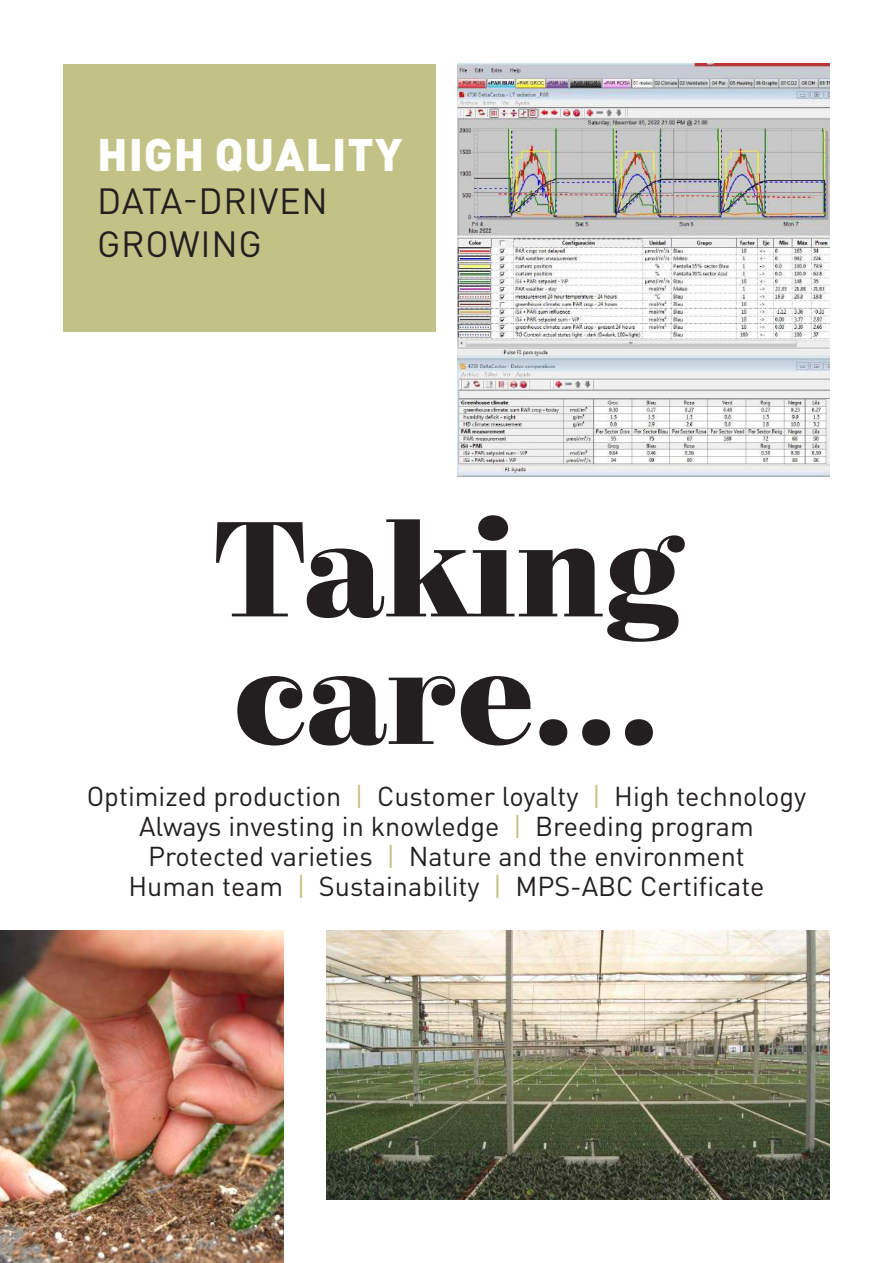
<style>
.page{position:relative;width:893px;height:1263px;background:#fff}
.page>*{position:absolute;margin:0;border:0;box-sizing:border-box;transform-origin:0 0}
.t1{font:700 135px/127.5px "Mort Modern 11";color:#231f20}
.t2{font:900 45px "DIN Pro";letter-spacing:.02em;color:#fff}
.t3{font:36px/43.2px "DIN Pro";letter-spacing:.02em;color:#231f20}
.t4{font:27px/30px "DIN Pro";color:#231f20;text-align:center}
.s1{color:#c3c286}
</style>
<div class="page">
<img style="left:457px;top:64px;width:372px;height:412px">
<img style="left:326px;top:930px;width:503px;height:269px">
<img style="left:0;top:930px;width:283px;height:333px">
<div style="left:64px;top:64px;width:372px;height:268px;background:#c3c286"></div>
<h2 class="t2" style="left:97px;top:116px;width:307px">HIGH QUALITY</h2>
<h3 class="t3" style="left:97px;top:176px;width:232px">DATA-DRIVEN<br>GROWING</h3>
<h1 class="t1" style="left:210px;top:511px;width:474px">Taking care...</h1>
<p class="t4" style="left:87px;top:778px;width:721px">Optimized production <span class="s1">|</span> Customer loyalty <span class="s1">|</span> High technology Always investing in knowledge <span class="s1">|</span> Breeding program Protected varieties <span class="s1">|</span> Nature and the environment<br>Human team <span class="s1">|</span> Sustainability <span class="s1">|</span> MPS-ABC Certificate</p>
</div>
